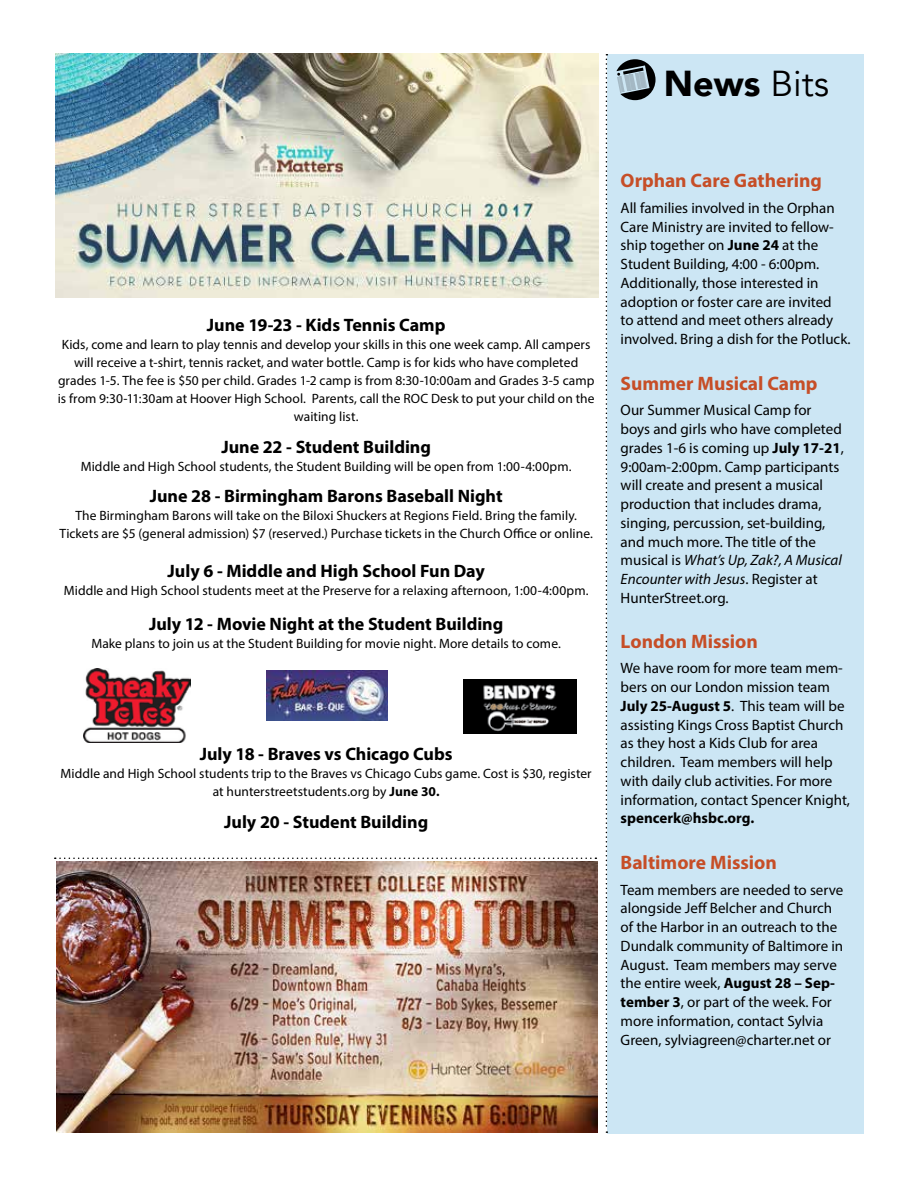
<style>
.page{position:relative;width:918px;height:1188px;background:#fff}
.page>*{position:absolute;margin:0;border:0;box-sizing:border-box;transform-origin:0 0}
.t1{font:900 36px "Avenir";color:#000}
.t2{font:700 19.5px "Myriad Pro";color:#c64e27}
.t3{font:700 18px "Myriad Pro";color:#000}
.t4{font:15px/18.8px "Myriad Pro";color:#000}
.t5{font:700 15px "Myriad Pro";color:#000}
.t6{font:13.5px/18px "Myriad Pro";letter-spacing:.005em;color:#000;text-align:center}
.s1{font-weight:400}
.s2{font-weight:700}
.s3{font-style:italic}
</style>
<div class="page">
<div style="left:608px;top:54px;width:256px;height:1080px;background:#cce6f4"></div>
<svg style="left:606px;top:54px;width:1px;height:1079px"></svg>
<svg style="left:616px;top:59px;width:40px;height:41px"></svg>
<svg style="left:55px;top:858px;width:541px;height:1px"></svg>
<img style="left:56px;top:862px;width:542px;height:271px">
<img style="left:55px;top:53px;width:544px;height:244px">
<img style="left:463px;top:679px;width:114px;height:55px">
<img style="left:84px;top:669px;width:106px;height:73px">
<img style="left:267px;top:671px;width:120px;height:50px">
<h1 class="t1" style="left:664px;top:53px;width:167px">News <span class="s1">Bits</span></h1>
<p class="t3" style="left:207px;top:313px;width:240px">June 19-23 - Kids Tennis Camp</p>
<p class="t6" style="left:58px;top:336px;width:538px">Kids, come and learn to play tennis and develop your skills in this one week camp. All campers will receive a t-shirt, tennis racket, and water bottle. Camp is for kids who have completed grades 1-5. The fee is $50 per child. Grades 1-2 camp is from 8:30-10:00am and Grades 3-5 camp is from 9:30-11:30am at Hoover High School. Parents, call the ROC Desk to put your child on the waiting list.</p>
<p class="t3" style="left:221px;top:435px;width:211px">June 22 - Student Building</p>
<p class="t6" style="left:81px;top:457px;width:492px">Middle and High School students, the Student Building will be open from 1:00-4:00pm.</p>
<p class="t3" style="left:150px;top:484px;width:354px">June 28 - Birmingham Barons Baseball Night</p>
<p class="t6" style="left:59px;top:507px;width:535px">The Birmingham Barons will take on the Biloxi Shuckers at Regions Field. Bring the family.<br>Tickets are $5 (general admission) $7 (reserved.) Purchase tickets in the Church Office or online.</p>
<p class="t3" style="left:168px;top:559px;width:319px">July 6 - Middle and High School Fun Day</p>
<p class="t6" style="left:64px;top:581px;width:526px">Middle and High School students meet at the Preserve for a relaxing afternoon, 1:00-4:00pm.</p>
<p class="t3" style="left:149px;top:612px;width:356px">July 12 - Movie Night at the Student Building</p>
<p class="t6" style="left:91px;top:634px;width:471px">Make plans to join us at the Student Building for movie night. More details to come.</p>
<p class="t3" style="left:200px;top:742px;width:254px">July 18 - Braves vs Chicago Cubs</p>
<p class="t6" style="left:61px;top:764px;width:533px">Middle and High School students trip to the Braves vs Chicago Cubs game. Cost is $30, register at hunterstreetstudents.org by <span class="s2">June 30.</span></p>
<p class="t3" style="left:224px;top:810px;width:206px">July 20 - Student Building</p>
<h2 class="t2" style="left:621px;top:168px;width:203px">Orphan Care Gathering</h2>
<p class="t4" style="left:621px;top:198px;width:232px">All families involved in the Orphan Care Ministry are invited to fellow&shy;ship together on <span class="s2">June 24</span> at the Student Building, 4:00 - 6:00pm.<br>Additionally, those interested in adoption or foster care are invited<br>to attend and meet others already involved. Bring a dish for the Potluck.</p>
<h2 class="t2" style="left:621px;top:371px;width:198px">Summer Musical Camp</h2>
<p class="t4" style="left:621px;top:401px;width:225px">Our Summer Musical Camp for boys and girls who have completed grades 1-6 is coming up <span class="s2">July 17-21</span>,<br>9:00am-2:00pm. Camp participants will create and present a musical production that includes drama, singing, percussion, set-building, and much more. The title of the musical is <span class="s3">What’s Up, Zak?, A Musical<br>Encounter with Jesus</span>. Register at<br>HunterStreet.org.</p>
<h2 class="t2" style="left:621px;top:629px;width:139px">London Mission</h2>
<p class="t4" style="left:621px;top:659px;width:231px">We have room for more team mem&shy;bers on our London mission team <span class="s2">July 25-August 5</span>. This team will be assisting Kings Cross Baptist Church as they host a Kids Club for area children. Team members will help with daily club activities. For more information, contact Spencer Knight,</p>
<p class="t5" style="left:621px;top:808px;width:135px">spencerk@hsbc.org.</p>
<h2 class="t2" style="left:621px;top:850px;width:158px">Baltimore Mission</h2>
<p class="t4" style="left:621px;top:880px;width:224px">Team members are needed to serve alongside Jeff Belcher and Church of the Harbor in an outreach to the Dundalk community of Baltimore in August. Team members may serve the entire week, <span class="s2">August 28 – Sep&shy;tember 3</span>, or part of the week. For more information, contact Sylvia Green, sylviagreen@charter.net or</p>
</div>
